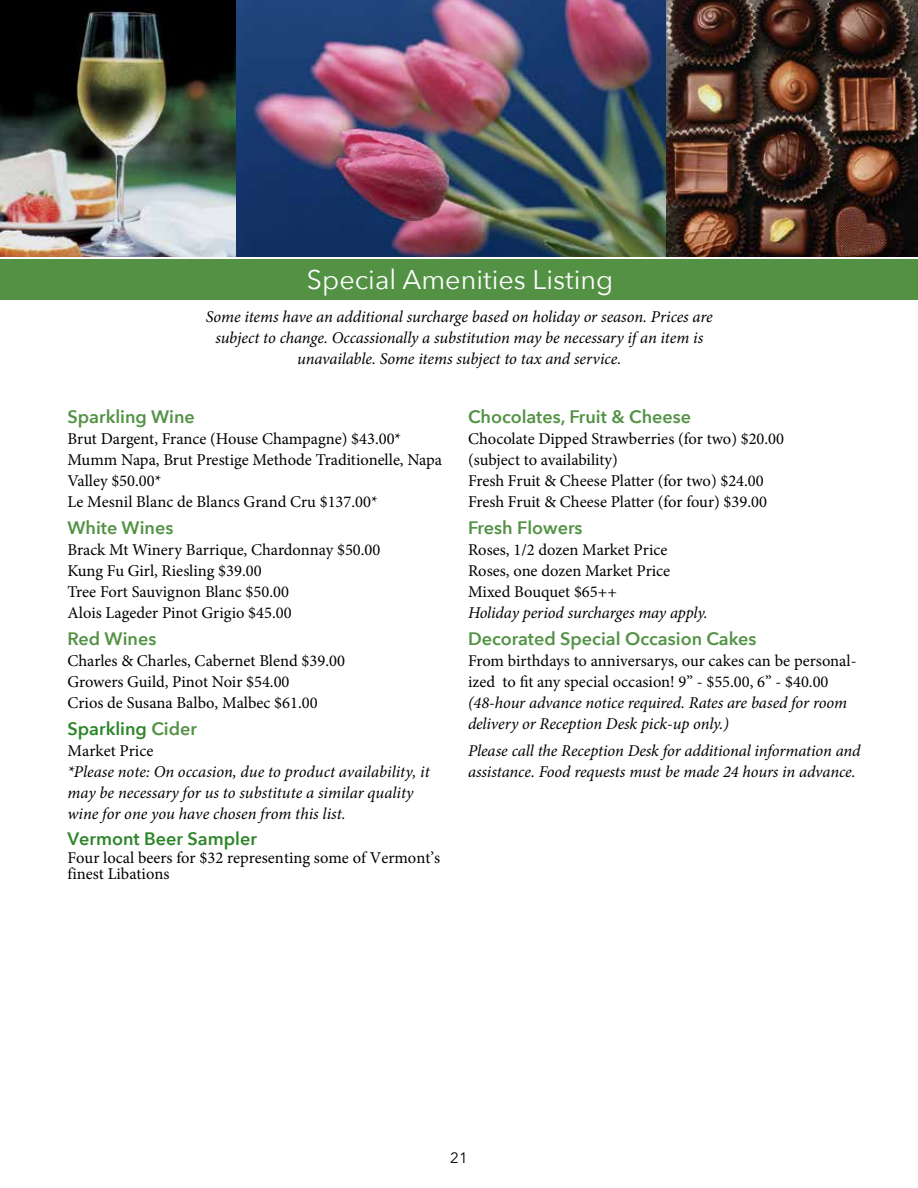
<style>
.page{position:relative;width:918px;height:1188px;background:#fff}
.page>*{position:absolute;margin:0;border:0;box-sizing:border-box;transform-origin:0 0}
.t1{font:27px "Avenir Next";color:#fff}
.t2{font:600 18px "Avenir Next";color:#539245}
.t3{font:600 18px "Avenir Next";color:#2d852a}
.t4{font:16.5px/21px "Minion Pro";color:#000}
.t5{font:italic 16.5px/21px "Minion Pro";letter-spacing:-.005em;color:#000}
.t6{font:15px "Avenir Next";color:#000}
.s1{color:#539245}
</style>
<div class="page">
<div style="left:0;top:259px;width:918px;height:41px;background:#539245"></div>
<img style="left:0;top:0;width:918px;height:257px">
<h1 class="t1" style="left:307px;top:257px;width:308px">Special Amenities Listing</h1>
<p class="t5" style="left:206px;top:306px;width:509px;text-align:center">Some items have an additional surcharge based on holiday or season. Prices are subject to change. Occassionally a substitution may be necessary if an item is unavailable. Some items subject to tax and service.</p>
<p class="t2" style="left:68px;top:401px;width:129px">Sparkling Wine</p>
<p class="t4" style="left:68px;top:428px;width:376px">Brut Dargent, France (House Champagne) $43.00* Mumm Napa, Brut Prestige Methode Traditionelle, Napa Valley $50.00*<br>Le Mesnil Blanc de Blancs Grand Cru $137.00*</p>
<p class="t2" style="left:68px;top:512px;width:107px">White Wines</p>
<p class="t4" style="left:68px;top:539px;width:315px">Brack Mt Winery Barrique, Chardonnay $50.00<br>Kung Fu Girl, Riesling $39.00<br>Tree Fort Sauvignon Blanc $50.00<br>Alois Lageder Pinot Grigio $45.00</p>
<p class="t2" style="left:68px;top:623px;width:90px">Red Wines</p>
<p class="t4" style="left:67px;top:650px;width:279px">Charles &amp; Charles, Cabernet Blend $39.00<br>Growers Guild, Pinot Noir $54.00<br>Crios de Susana Balbo, Malbec $61.00</p>
<p class="t3" style="left:67px;top:713px;width:131px">Sparkling <span class="s1">Cider</span></p>
<p class="t4" style="left:67px;top:740px;width:87px">Market Price</p>
<p class="t5" style="left:67px;top:761px;width:364px">*Please note: On occasion, due to product availability, it may be necessary for us to substitute a similar quality wine for one you have chosen from this list.</p>
<p class="t3" style="left:68px;top:823px;width:191px">Vermont Beer Sampler</p>
<p class="t4" style="left:68px;top:850px;width:374px;line-height:15.8px">Four local beers for $32 representing some of Vermont’s finest Libations</p>
<p class="t2" style="left:468px;top:401px;width:225px">Chocolates, Fruit &amp; Cheese</p>
<p class="t4" style="left:468px;top:428px;width:318px">Chocolate Dipped Strawberries (for two) $20.00 (subject to availability)<br>Fresh Fruit &amp; Cheese Platter (for two) $24.00<br>Fresh Fruit &amp; Cheese Platter (for four) $39.00</p>
<p class="t2" style="left:468px;top:512px;width:116px">Fresh Flowers</p>
<p class="t4" style="left:468px;top:539px;width:204px">Roses, 1/2 dozen Market Price<br>Roses, one dozen Market Price<br>Mixed Bouquet $65++</p>
<p class="t5" style="left:468px;top:602px;width:241px">Holiday period surcharges may apply.</p>
<p class="t2" style="left:468px;top:623px;width:290px">Decorated Special Occasion Cakes</p>
<p class="t4" style="left:468px;top:650px;width:390px">From birthdays to anniversarys, our cakes can be personal&shy;ized to fit any special occasion! 9” - $55.00, 6” - $40.00</p>
<p class="t5" style="left:468px;top:692px;width:381px">(48-hour advance notice required. Rates are based for room delivery or Reception Desk pick-up only.)</p>
<p class="t5" style="left:468px;top:740px;width:394px">Please call the Reception Desk for additional information and assistance. Food requests must be made 24 hours in advance.</p>
<p class="t6" style="left:450px;top:1145px;width:19px">21</p>
</div>
